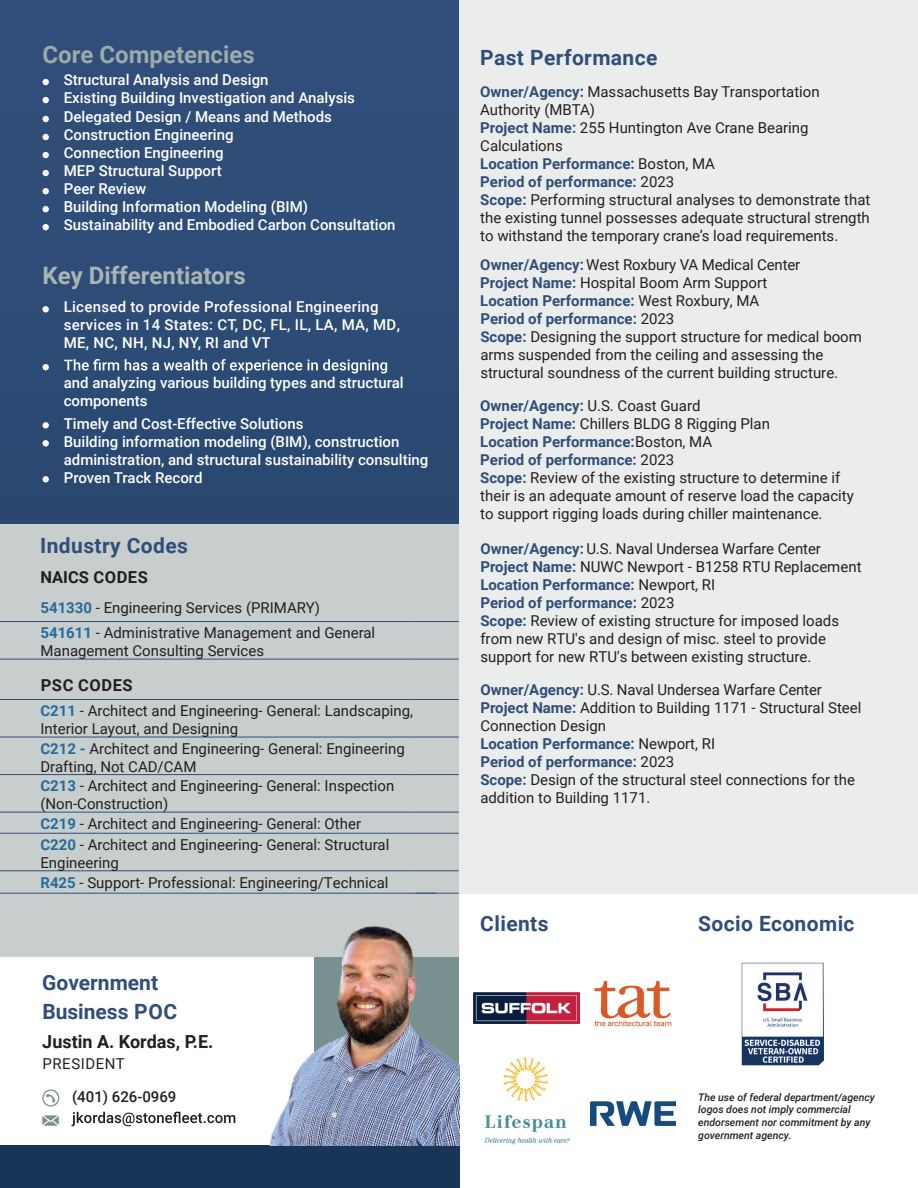
<style>
.page{position:relative;width:918px;height:1188px;background:#fff}
.page>*{position:absolute;margin:0;border:0;box-sizing:border-box;transform-origin:0 0}
.t1{font:700 24px "Roboto";color:#a8b5b4}
.t2{font:700 24px "Roboto";color:#9baaaa}
.t3{font:700 21px "Roboto";letter-spacing:.02em;color:#304e79}
.t4{font:700 21px/28.8px "Roboto";color:#304e79}
.t5{font:700 18px "Roboto";color:#231f20}
.t6{font:700 16.5px "Roboto";letter-spacing:.015em;color:#231f20}
.t7{font:700 16.5px "Roboto";letter-spacing:.035em;color:#231f20}
.t8{font:15px/18px "Roboto";color:#231f20}
.t9{font:500 15px/18.1px "Roboto";color:#fff}
.t10{font:500 15px/18px "Roboto";letter-spacing:.02em;color:#fff}
.t11{font:500 15px "Roboto";color:#231f20}
.t12{font:15px "Roboto";letter-spacing:.035em;color:#231f20}
.t13{font:italic 500 10.5px/12.6px "Roboto";color:#231f20}
.s1{font-weight:700;color:#276c9c}
.s2{font-weight:700;color:#304e79}
</style>
<div class="page">
<div style="left:459px;top:0;width:459px;height:893px;background:#ebeded"></div>
<img style="left:590px;top:1101px;width:86px;height:25px">
<div style="left:0;top:1146px;width:459px;height:42px;background:#183557"></div>
<div style="left:0;top:0;width:459px;height:956px;background:#2e4c77"></div>
<div style="left:0;top:524px;width:459px;height:432px;background:#c7cecd"></div>
<hr style="left:0;top:621px;width:415px;height:1px;background:#304e79">
<hr style="left:415px;top:621px;width:44px;height:1px;background:#304e79">
<hr style="left:0;top:659px;width:415px;height:1px;background:#304e79">
<hr style="left:415px;top:659px;width:44px;height:1px;background:#304e79">
<hr style="left:0;top:699px;width:415px;height:1px;background:#304e79">
<hr style="left:415px;top:699px;width:44px;height:1px;background:#304e79">
<hr style="left:0;top:737px;width:415px;height:1px;background:#304e79">
<hr style="left:415px;top:737px;width:44px;height:1px;background:#304e79">
<hr style="left:0;top:774px;width:415px;height:1px;background:#304e79">
<hr style="left:415px;top:774px;width:44px;height:1px;background:#304e79">
<hr style="left:0;top:812px;width:415px;height:1px;background:#304e79">
<hr style="left:415px;top:812px;width:44px;height:1px;background:#304e79">
<hr style="left:0;top:833px;width:415px;height:1px;background:#304e79">
<hr style="left:415px;top:833px;width:44px;height:1px;background:#304e79">
<hr style="left:0;top:870px;width:415px;height:1px;background:#304e79">
<hr style="left:415px;top:870px;width:44px;height:1px;background:#304e79">
<hr style="left:0;top:893px;width:436px;height:1px;background:#304e79">
<hr style="left:415px;top:893px;width:44px;height:1px;background:#304e79">
<svg style="left:42px;top:1090px;width:17px;height:17px"></svg>
<svg style="left:42px;top:1115px;width:17px;height:11px"></svg>
<svg style="left:72px;top:1112px;width:86px;height:14px"></svg>
<img style="left:158px;top:926px;width:301px;height:219px">
<svg style="left:43px;top:79px;width:6px;height:6px"></svg>
<svg style="left:43px;top:97px;width:6px;height:6px"></svg>
<svg style="left:43px;top:116px;width:6px;height:6px"></svg>
<svg style="left:43px;top:134px;width:6px;height:6px"></svg>
<svg style="left:43px;top:152px;width:6px;height:6px"></svg>
<svg style="left:43px;top:170px;width:6px;height:6px"></svg>
<svg style="left:43px;top:188px;width:6px;height:6px"></svg>
<svg style="left:43px;top:206px;width:6px;height:6px"></svg>
<svg style="left:43px;top:224px;width:6px;height:6px"></svg>
<svg style="left:43px;top:306px;width:6px;height:6px"></svg>
<svg style="left:43px;top:364px;width:6px;height:6px"></svg>
<svg style="left:64px;top:359px;width:323px;height:15px"></svg>
<div style="left:43px;top:422px;width:6px;height:7px;background:#fff;border-radius:50%"></div>
<div style="left:43px;top:440px;width:6px;height:7px;background:#fff;border-radius:50%"></div>
<div style="left:43px;top:476px;width:6px;height:7px;background:#fff;border-radius:50%"></div>
<img style="left:484px;top:1056px;width:86px;height:89px">
<img style="left:594px;top:980px;width:78px;height:47px">
<img style="left:742px;top:963px;width:82px;height:102px">
<img style="left:474px;top:993px;width:105px;height:31px">
<h1 class="t2" style="left:43px;top:38px;width:214px">Core Competencies</h1>
<p class="t9" style="left:64px;top:70px;width:333px">Structural Analysis and Design<br>Existing Building Investigation and Analysis<br>Delegated Design / Means and Methods<br>Construction Engineering<br>Connection Engineering<br>MEP Structural Support<br>Peer Review<br>Building Information Modeling (BIM)<br>Sustainability and Embodied Carbon Consultation</p>
<h1 class="t1" style="left:43px;top:259px;width:205px">Key Differentiators</h1>
<p class="t10" style="left:64px;top:298px;width:338px">Licensed to provide Professional Engineering services in 14 States: CT, DC, FL, IL, LA, MA, MD,<br>ME, NC, NH, NJ, NY, RI and VT</p>
<p class="t9" style="left:64px;top:374px;width:341px">and analyzing various building types and structural components</p>
<p class="t9" style="left:64px;top:414px;width:366px">Timely and Cost-Effective Solutions<br>Building information modeling (BIM), construction administration, and structural sustainability consulting Proven Track Record</p>
<h2 class="t3" style="left:40px;top:531px;width:149px">Industry Codes</h2>
<p class="t6" style="left:40px;top:566px;width:109px">NAICS CODES</p>
<p class="t8" style="left:40px;top:595px;width:336px;line-height:24.6px"><span class="s1">541330</span> - Engineering Services (PRIMARY)<br><span class="s1">541611</span> - Administrative Management and General</p>
<p class="t8" style="left:40px;top:641px;width:225px">Management Consulting Services</p>
<p class="t7" style="left:41px;top:674px;width:94px">PSC CODES</p>
<p class="t8" style="left:40px;top:701px;width:374px"><span class="s1">C211</span> - Architect and Engineering- General: Landscaping,<br>Interior Layout, and Designing</p>
<p class="t8" style="left:40px;top:739px;width:366px"><span class="s1">C212 -</span> Architect and Engineering- General: Engineering<br>Drafting, Not CAD/CAM</p>
<p class="t8" style="left:40px;top:776px;width:355px"><span class="s1">C213</span> - Architect and Engineering- General: Inspection (Non-Construction)</p>
<p class="t8" style="left:40px;top:813px;width:350px;line-height:20.4px"><span class="s1">C219</span> - Architect and Engineering- General: Other<br><span class="s1">C220</span> - Architect and Engineering- General: Structural</p>
<p class="t8" style="left:40px;top:852px;width:350px;line-height:20.4px">Engineering<br><span class="s1">R425</span> - Support- Professional: Engineering/Technical</p>
<h2 class="t4" style="left:42px;top:967px;width:137px">Government<br>Business POC</h2>
<p class="t5" style="left:42px;top:1029px;width:173px">Justin A. Kordas, P.E.</p>
<p class="t12" style="left:43px;top:1053px;width:84px">PRESIDENT</p>
<p class="t11" style="left:72px;top:1086px;width:106px">(401) 626-0969</p>
<h2 class="t3" style="left:480px;top:42px;width:179px">Past Performance</h2>
<p class="t8" style="left:480px;top:83px;width:392px"><span class="s2">Owner/Agency:</span> Massachusetts Bay Transportation Authority (MBTA)<br><span class="s2">Project Name:</span> 255 Huntington Ave Crane Bearing Calculations<br><span class="s2">Location Performance:</span> Boston, MA<br><span class="s2">Period of performance:</span> 2023<br><span class="s2">Scope:</span> Performing structural analyses to demonstrate that the existing tunnel possesses adequate structural strength to withstand the temporary crane’s load requirements.</p>
<p class="t8" style="left:480px;top:255px;width:383px"><span class="s2">Owner/Agency:</span> West Roxbury VA Medical Center<br><span class="s2">Project Name:</span> Hospital Boom Arm Support<br><span class="s2">Location Performance:</span> West Roxbury, MA<br><span class="s2">Period of performance:</span> 2023<br><span class="s2">Scope:</span> Designing the support structure for medical boom arms suspended from the ceiling and assessing the structural soundness of the current building structure.</p>
<p class="t8" style="left:480px;top:397px;width:375px"><span class="s2">Owner/Agency:</span> U.S. Coast Guard<br><span class="s2">Project Name:</span> Chillers BLDG 8 Rigging Plan<br><span class="s2">Location Performance:</span> Boston, MA<br><span class="s2">Period of performance:</span> 2023<br><span class="s2">Scope:</span> Review of the existing structure to determine if their is an adequate amount of reserve load the capacity to support rigging loads during chiller maintenance.</p>
<p class="t8" style="left:480px;top:539px;width:383px"><span class="s2">Owner/Agency:</span> U.S. Naval Undersea Warfare Center <span class="s2">Project Name:</span> NUWC Newport - B1258 RTU Replacement <span class="s2">Location Performance:</span> Newport, RI<br><span class="s2">Period of performance:</span> 2023<br><span class="s2">Scope:</span> Review of existing structure for imposed loads from new RTU's and design of misc. steel to provide support for new RTU's between existing structure.</p>
<p class="t8" style="left:480px;top:680px;width:383px"><span class="s2">Owner/Agency:</span> U.S. Naval Undersea Warfare Center<br><span class="s2">Project Name:</span> Addition to Building 1171 - Structural Steel</p>
<p class="t8" style="left:480px;top:734px;width:376px"><span class="s2">Location Performance:</span> Newport, RI<br><span class="s2">Period of performance:</span> 2023<br><span class="s2">Scope:</span> Design of the structural steel connections for the addition to Building 1171.</p>
<p class="t8" style="left:480px;top:716px;width:127px">Connection Design</p>
<h2 class="t3" style="left:480px;top:909px;width:70px">Clients</h2>
<h2 class="t3" style="left:698px;top:909px;width:158px">Socio Economic</h2>
<p class="t13" style="left:698px;top:1090px;width:178px">The use of federal department/agency logos does not imply commercial endorsement nor commitment by any government agency.</p>
</div>
